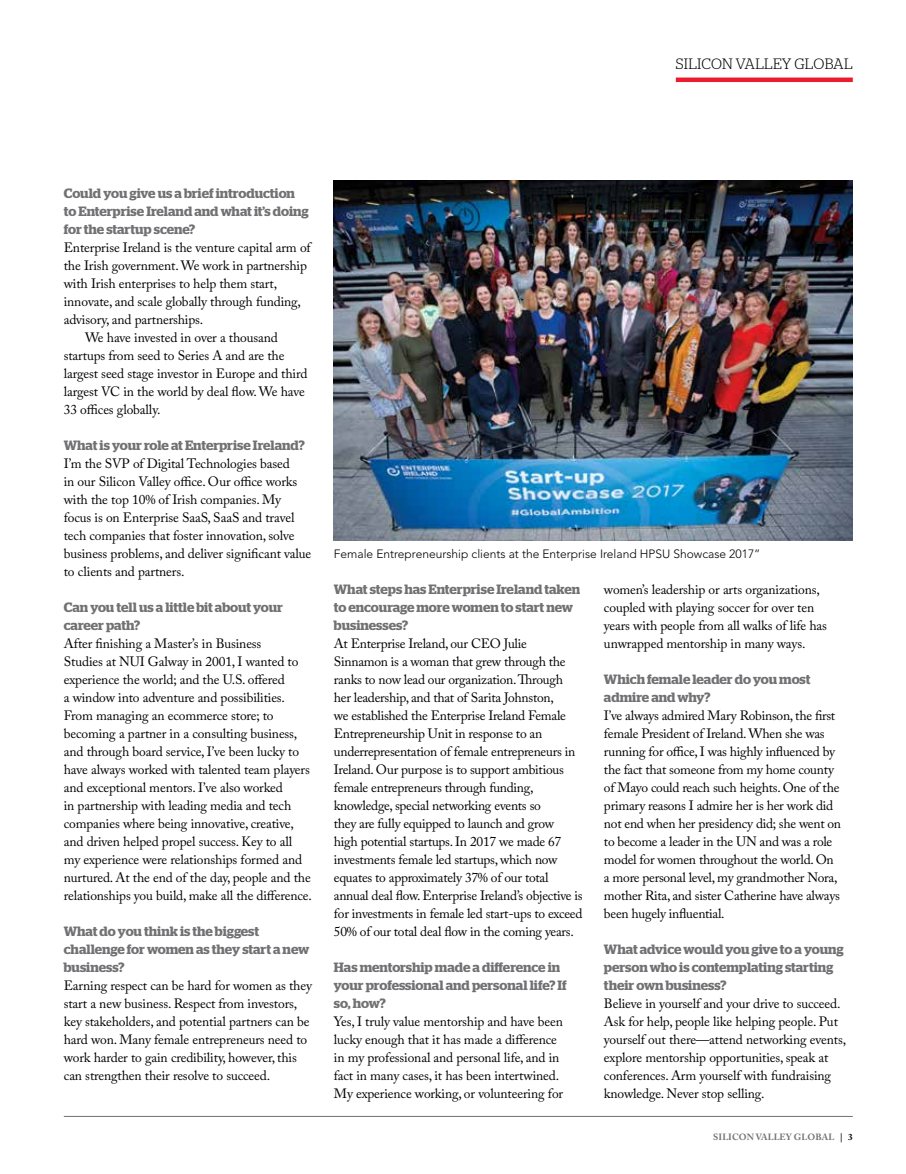
<style>
.page{position:relative;width:906px;height:1174px;background:#fff}
.page>*{position:absolute;margin:0;border:0;box-sizing:border-box;transform-origin:0 0}
.t1{font:300 15px "Stag";letter-spacing:.01em;color:#000}
.t2{font:13.5px/18px "Adobe Caslon Pro";letter-spacing:-.01em;color:#000}
.t3{font:600 13.5px/18px "Stag";letter-spacing:-.005em;color:#717073}
.t4{font:300 12px "Avenir";color:#000}
.t5{font:700 9px "Adobe Caslon Pro";letter-spacing:.015em;color:#717073}
.s1{color:#000}
</style>
<div class="page">
<hr style="left:676px;top:78px;width:177px;height:4px;background:#eb1c2d">
<hr style="left:64px;top:1116px;width:789px;height:1px;background:#717073">
<img style="left:334px;top:180px;width:519px;height:360px">
<p class="t1" style="left:676px;top:55px;width:178px">SILICON VALLEY GLOBAL</p>
<p class="t3" style="left:64px;top:184px;width:246px">Could you give us a brief introduction to Enterprise Ireland and what it’s doing for the startup scene?</p>
<p class="t2" style="left:64px;top:238px;width:248px">Enterprise Ireland is the venture capital arm of</p>
<p class="t2" style="left:64px;top:256px;width:245px">the Irish government. We work in partnership</p>
<p class="t2" style="left:64px;top:274px;width:215px">with Irish enterprises to help them start,</p>
<p class="t2" style="left:64px;top:292px;width:239px">innovate, and scale globally through funding,</p>
<p class="t2" style="left:64px;top:310px;width:141px">advisory, and partnerships.</p>
<p class="t2" style="left:85px;top:328px;width:194px">We have invested in over a thousand</p>
<p class="t2" style="left:64px;top:346px;width:222px">startups from seed to Series A and are the</p>
<p class="t2" style="left:64px;top:364px;width:245px">largest seed stage investor in Europe and third</p>
<p class="t2" style="left:64px;top:382px;width:243px">largest VC in the world by deal flow. We have</p>
<p class="t2" style="left:64px;top:400px;width:98px">33 offices globally.</p>
<p class="t3" style="left:64px;top:436px;width:243px">What is your role at Enterprise Ireland?</p>
<p class="t2" style="left:64px;top:454px;width:249px">I’m the SVP of Digital Technologies based<br>in our Silicon Valley office. Our office works with the top 10% of Irish companies. My focus is on Enterprise SaaS, SaaS and travel tech companies that foster innovation, solve business problems, and deliver significant value to clients and partners.</p>
<p class="t3" style="left:64px;top:598px;width:221px">Can you tell us a little bit about your career path?</p>
<p class="t2" style="left:64px;top:634px;width:249px">After finishing a Master’s in Business<br>Studies at NUI Galway in 2001, I wanted to experience the world; and the U.S. offered<br>a window into adventure and possibilities.<br>From managing an ecommerce store; to becoming a partner in a consulting business, and through board service, I’ve been lucky to have always worked with talented team players and exceptional mentors. I’ve also worked<br>in partnership with leading media and tech companies where being innovative, creative, and driven helped propel success. Key to all my experience were relationships formed and nurtured. At the end of the day, people and the relationships you build, make all the difference.</p>
<p class="t3" style="left:64px;top:922px;width:247px">What do you think is the biggest challenge for women as they start a new business?</p>
<p class="t2" style="left:64px;top:976px;width:250px">Earning respect can be hard for women as they start a new business. Respect from investors, key stakeholders, and potential partners can be hard won. Many female entrepreneurs need to work harder to gain credibility, however, this can strengthen their resolve to succeed.</p>
<p class="t4" style="left:334px;top:547px;width:428px">Female Entrepreneurship clients at the Enterprise Ireland HPSU Showcase 2017”</p>
<p class="t3" style="left:334px;top:580px;width:248px">What steps has Enterprise Ireland taken to encourage more women to start new businesses?</p>
<p class="t2" style="left:334px;top:634px;width:250px">At Enterprise Ireland, our CEO Julie Sinnamon is a woman that grew through the ranks to now lead our organization. Through her leadership, and that of Sarita Johnston,<br>we established the Enterprise Ireland Female Entrepreneurship Unit in response to an underrepresentation of female entrepreneurs in Ireland. Our purpose is to support ambitious female entrepreneurs through funding, knowledge, special networking events so<br>they are fully equipped to launch and grow<br>high potential startups. In 2017 we made 67 investments female led startups, which now equates to approximately 37% of our total annual deal flow. Enterprise Ireland’s objective is for investments in female led start-ups to exceed 50% of our total deal flow in the coming years.</p>
<p class="t3" style="left:334px;top:958px;width:234px">Has mentorship made a difference in your professional and personal life? If so, how?</p>
<p class="t2" style="left:334px;top:1012px;width:231px">Yes, I truly value mentorship and have been lucky enough that it has made a difference in my professional and personal life, and in fact in many cases, it has been intertwined.<br>My experience working, or volunteering for</p>
<p class="t2" style="left:604px;top:580px;width:225px">women’s leadership or arts organizations, coupled with playing soccer for over ten years with people from all walks of life has unwrapped mentorship in many ways.</p>
<p class="t3" style="left:604px;top:670px;width:208px">Which female leader do you most admire and why?</p>
<p class="t2" style="left:604px;top:706px;width:239px">I’ve always admired Mary Robinson, the first female President of Ireland. When she was running for office, I was highly influenced by the fact that someone from my home county of Mayo could reach such heights. One of the primary reasons I admire her is her work did not end when her presidency did; she went on to become a leader in the UN and was a role model for women throughout the world. On a more personal level, my grandmother Nora, mother Rita, and sister Catherine have always been hugely influential.</p>
<p class="t3" style="left:604px;top:940px;width:241px">What advice would you give to a young person who is contemplating starting their own business?</p>
<p class="t2" style="left:604px;top:994px;width:244px">Believe in yourself and your drive to succeed.<br>Ask for help, people like helping people. Put yourself out there—attend networking events, explore mentorship opportunities, speak at conferences. Arm yourself with fundraising knowledge. Never stop selling.</p>
<p class="t5" style="left:713px;top:1132px;width:141px">SILICON VALLEY GLOBAL <span class="s1">| 3</span></p>
</div>
